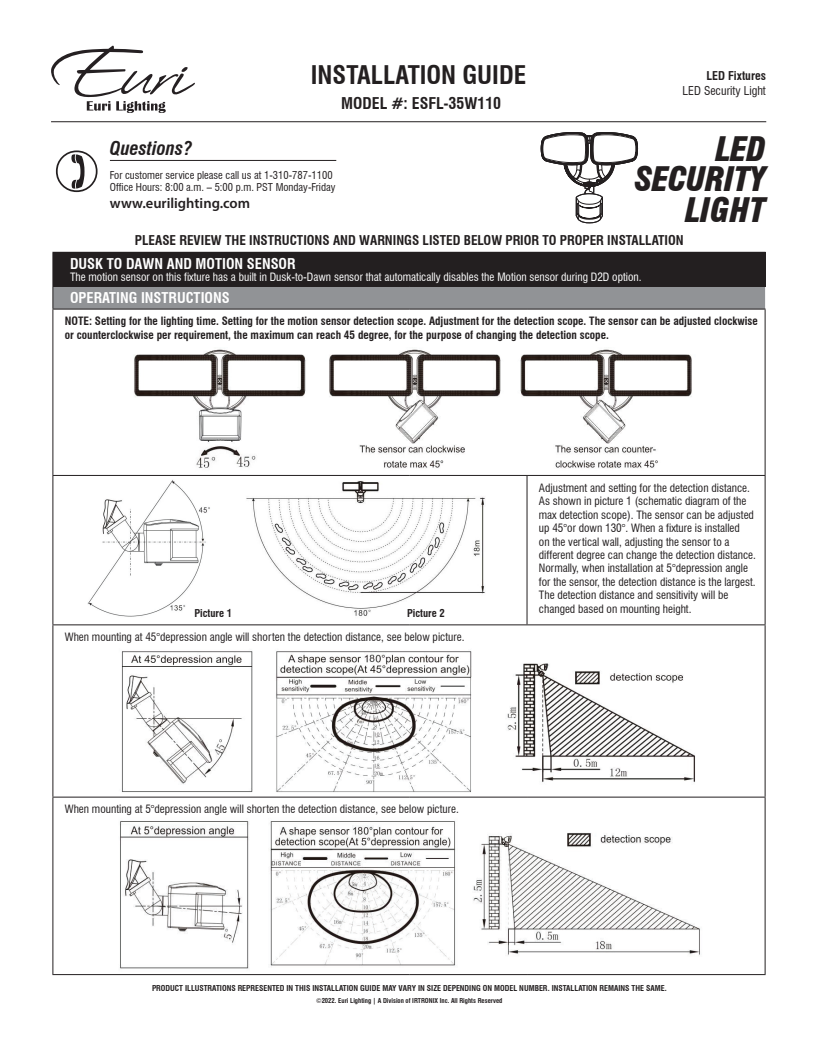
<style>
.page{position:relative;width:818px;height:1043px;background:#fff}
.page>*{position:absolute;margin:0;border:0;box-sizing:border-box;transform-origin:0 0}
.t1{font:italic 900 condensed 33px/30.4px "Swiss 721 BT";letter-spacing:-.02em;color:#231f20;text-align:right}
.t2{font:700 condensed 25.12px "Swiss 721 BT";color:#231f20}
.t3{font:italic 700 condensed 18.5px "Swiss 721 BT";color:#231f20}
.t4{font:700 condensed 15.88px "Swiss 721 BT";color:#231f20}
.t5{font:700 condensed 14.5px "Swiss 721 BT";color:#fff}
.t6{font:600 14.5px "Myriad Pro";color:#231f20}
.t7{font:700 condensed 13.25px "Swiss 721 BT";color:#231f20}
.t8{font:condensed 11.88px "Swiss 721 BT";color:#231f20}
.t9{font:700 condensed 11.88px "Swiss 721 BT";color:#231f20}
.t10{font:condensed 11.25px/13.5px "Swiss 721 BT";color:#231f20}
.t11{font:700 condensed 11.25px/13.5px "Swiss 721 BT";color:#231f20}
.t12{font:condensed 11.25px "Swiss 721 BT";color:#fff}
.t13{font:condensed 10.62px/12.6px "Swiss 721 BT";color:#231f20}
.t14{font:700 condensed 10.62px "Swiss 721 BT";color:#231f20}
.t15{font:700 condensed 7.88px "Swiss 721 BT";color:#231f20}
.t16{font:700 condensed 6.62px "Swiss 721 BT";color:#231f20}
.s1{font-weight:400}
</style>
<div class="page">
<div style="left:53px;top:252px;width:712px;height:34px;background:#231f20"></div>
<hr style="left:52px;top:309px;width:1px;height:166px;background:#231f20">
<hr style="left:764px;top:309px;width:1px;height:166px;background:#231f20">
<hr style="left:52px;top:475px;width:358px;height:1px;background:#231f20">
<hr style="left:52px;top:476px;width:1px;height:148px;background:#231f20">
<hr style="left:410px;top:475px;width:117px;height:1px;background:#231f20">
<hr style="left:527px;top:475px;width:238px;height:1px;background:#231f20">
<hr style="left:526px;top:476px;width:1px;height:148px;background:#231f20">
<hr style="left:764px;top:476px;width:1px;height:148px;background:#231f20">
<hr style="left:52px;top:624px;width:358px;height:1px;background:#231f20">
<hr style="left:52px;top:625px;width:1px;height:171px;background:#231f20">
<hr style="left:410px;top:624px;width:117px;height:1px;background:#231f20">
<hr style="left:527px;top:624px;width:238px;height:1px;background:#231f20">
<hr style="left:764px;top:625px;width:1px;height:171px;background:#231f20">
<hr style="left:52px;top:796px;width:358px;height:1px;background:#231f20">
<hr style="left:52px;top:797px;width:1px;height:177px;background:#231f20">
<hr style="left:410px;top:796px;width:117px;height:1px;background:#231f20">
<hr style="left:527px;top:796px;width:238px;height:1px;background:#231f20">
<hr style="left:764px;top:797px;width:1px;height:177px;background:#231f20">
<hr style="left:52px;top:974px;width:358px;height:1px;background:#231f20">
<hr style="left:410px;top:974px;width:117px;height:1px;background:#231f20">
<hr style="left:527px;top:974px;width:238px;height:1px;background:#231f20">
<hr style="left:52px;top:252px;width:358px;height:1px;background:#231f20">
<hr style="left:52px;top:253px;width:1px;height:33px;background:#231f20">
<div style="left:52px;top:287px;width:713px;height:21px;background:#919396"></div>
<hr style="left:52px;top:286px;width:358px;height:1px;background:#231f20">
<hr style="left:410px;top:286px;width:117px;height:1px;background:#231f20">
<hr style="left:527px;top:286px;width:238px;height:1px;background:#231f20">
<hr style="left:52px;top:308px;width:358px;height:1px;background:#231f20">
<hr style="left:410px;top:308px;width:117px;height:1px;background:#231f20">
<hr style="left:527px;top:308px;width:238px;height:1px;background:#231f20">
<hr style="left:110px;top:160px;width:226px;height:1px;background:#231f20">
<svg style="left:51px;top:45px;width:144px;height:68px"></svg>
<hr style="left:51px;top:121px;width:715px;height:1px;background:#231f20">
<svg style="left:540px;top:132px;width:98px;height:91px"></svg>
<img style="left:134px;top:349px;width:558px;height:95px">
<img style="left:196px;top:446px;width:60px;height:22px">
<img style="left:359px;top:445px;width:106px;height:23px">
<img style="left:555px;top:445px;width:103px;height:24px">
<img style="left:87px;top:480px;width:123px;height:137px">
<img style="left:246px;top:481px;width:239px;height:135px">
<img style="left:121px;top:651px;width:574px;height:141px">
<img style="left:120px;top:821px;width:580px;height:148px">
<h3 class="t3" style="left:110px;top:137px;width:84px">Questions?</h3>
<h2 class="t2" style="left:311px;top:60px;width:217px">INSTALLATION GUIDE</h2>
<h3 class="t4" style="left:341px;top:93px;width:161px">MODEL #: ESFL-35W110</h3>
<p class="t13" style="left:110px;top:169px;width:227px">For customer service please call us at 1-310-787-1100<br>Office Hours: 8:00 a.m. – 5:00 p.m. PST Monday-Friday</p>
<p class="t6" style="left:110px;top:194px;width:142px">www.eurilighting.com</p>
<p class="t9" style="left:706px;top:69px;width:61px">LED Fixtures</p>
<p class="t8" style="left:682px;top:83px;width:85px">LED Security Light</p>
<h1 class="t1" style="left:635px;top:134px;width:132px">LED<br>SECURITY<br>LIGHT</h1>
<p class="t7" style="left:135px;top:232px;width:550px">PLEASE REVIEW THE INSTRUCTIONS AND WARNINGS LISTED BELOW PRIOR TO PROPER INSTALLATION</p>
<p class="t5" style="left:70px;top:255px;width:227px">DUSK TO DAWN AND MOTION SENSOR</p>
<p class="t12" style="left:70px;top:270px;width:573px">The motion sensor on this fixture has a built in Dusk-to-Dawn sensor that automatically disables the Motion sensor during D2D option.</p>
<p class="t5" style="left:70px;top:289px;width:161px">OPERATING INSTRUCTIONS</p>
<p class="t11" style="left:65px;top:314px;width:694px">NOTE: Setting for the lighting time. Setting for the motion sensor detection scope. Adjustment for the detection scope. The sensor can be adjusted clockwise or counterclockwise per requirement, the maximum can reach 45 degree, for the purpose of changing the detection scope.</p>
<p class="t14" style="left:194px;top:607px;width:39px">Picture 1</p>
<p class="t14" style="left:407px;top:607px;width:39px">Picture 2</p>
<p class="t10" style="left:65px;top:630px;width:401px">When mounting at 45°depression angle will shorten the detection distance, see below picture.</p>
<p class="t10" style="left:65px;top:802px;width:395px">When mounting at 5°depression angle will shorten the detection distance, see below picture.</p>
<p class="t10" style="left:539px;top:481px;width:218px">Adjustment and setting for the detection distance.<br>As shown in picture 1 (schematic diagram of the max detection scope). The sensor can be adjusted up 45°or down 130°. When a fixture is installed<br>on the vertical wall, adjusting the sensor to a different degree can change the detection distance.<br>Normally, when installation at 5°depression angle for the sensor, the detection distance is the largest.<br>The detection distance and sensitivity will be changed based on mounting height.</p>
<p class="t15" style="left:152px;top:983px;width:516px">PRODUCT ILLUSTRATIONS REPRESENTED IN THIS INSTALLATION GUIDE MAY VARY IN SIZE DEPENDING ON MODEL NUMBER. INSTALLATION REMAINS THE SAME.</p>
<p class="t16" style="left:316px;top:996px;width:188px"><span class="s1">©</span>2022. Euri Lighting | A Division of IRTRONIX Inc. All Rights Reserved</p>
</div>
